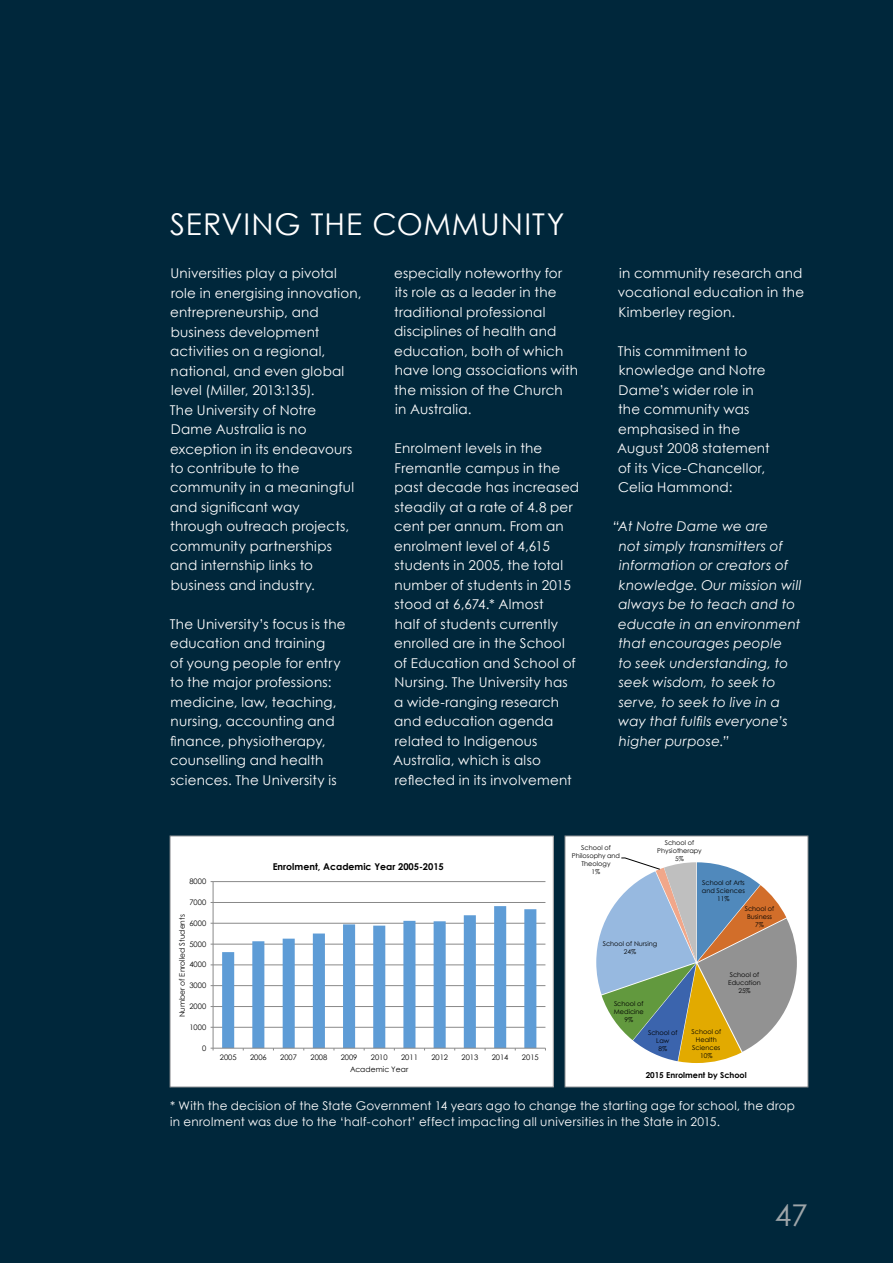
<style>
.page{position:relative;width:893px;height:1263px;background:#00273b}
.page>*{position:absolute;margin:0;border:0;box-sizing:border-box;transform-origin:0 0}
.t1{font:30px "Century Gothic";letter-spacing:.035em;color:#fff}
.t2{font:30px "Century Gothic";color:#9ea5a9}
.t3{font:13.5px/19.5px "Century Gothic";letter-spacing:.02em;color:#fff}
.t4{font:italic 13.5px/19.5px "Century Gothic";letter-spacing:.015em;color:#fff}
.t5{font:12px/16.5px "Century Gothic";letter-spacing:.02em;color:#fff}
.t6{font:700 9.45px "Century Gothic";color:#000}
.t7{font:700 8.1px "Century Gothic";color:#000}
.t8{font:7.5px "Century Gothic";color:#000}
.t9{font:6.6px/7.9px "Century Gothic";color:#000;text-align:center}
</style>
<div class="page">
<div style="left:170px;top:836px;width:383px;height:251px;background:#fff"></div>
<hr style="left:213px;top:1027px;width:332px;height:1px;background:#898989">
<hr style="left:213px;top:1006px;width:332px;height:1px;background:#898989">
<hr style="left:213px;top:985px;width:332px;height:1px;background:#898989">
<hr style="left:213px;top:965px;width:332px;height:1px;background:#898989">
<hr style="left:213px;top:944px;width:332px;height:1px;background:#898989">
<hr style="left:213px;top:923px;width:332px;height:1px;background:#898989">
<hr style="left:213px;top:902px;width:332px;height:1px;background:#898989">
<hr style="left:213px;top:881px;width:332px;height:1px;background:#898989">
<hr style="left:213px;top:881px;width:1px;height:167px;background:#898989">
<hr style="left:213px;top:1048px;width:332px;height:1px;background:#898989">
<svg style="left:222px;top:906px;width:314px;height:144px"></svg>
<div style="left:170px;top:836px;width:384px;height:251px;border:1px solid #939598"></div>
<div style="left:565px;top:836px;width:243px;height:249px;background:#fff"></div>
<svg style="left:596px;top:857px;width:201px;height:206px"></svg>
<div style="left:565px;top:836px;width:243px;height:251px;border:1px solid #939598"></div>
<h1 class="t1" style="left:170px;top:203px;width:368px">serving th e community</h1>
<p class="t3" style="left:170px;top:263px;width:193px">Universities play a pivotal role in energising innovation, entrepreneurship, and business development activities on a regional, national, and even global level (Miller, 2013:135).<br>The University of N otre<br>Dame Australia is no exception in its endeavours to contribute to the community in a meaningful and significant way<br>through outreach projects, community partnerships and internship links to business and industry.</p>
<p class="t3" style="left:170px;top:614px;width:177px">The University’s focus is the education and training<br>of young people for entry to the major professions: medicine, law, teaching, nursing, accounting and finance, physiotherapy, counselling and health sciences. The University is</p>
<p class="t3" style="left:394px;top:263px;width:186px">especially noteworthy for its role as a leader in the traditional professional disciplines of health and education, both of which have long associations with the mission of the Church<br>in Australia.</p>
<p class="t3" style="left:393px;top:438px;width:188px">Enrolment levels in the<br>Fremantle campus in the past decade has increased steadily at a rate of 4.8 per cent per annum. From an enrolment level of 4,615 students in 2005, the total number of students in 2015 stood at 6,674.* Almost<br>half of students currently enrolled are in the School of Education and School of<br>N ursing. The University has<br>a wide-ranging research and education agenda related to Indigenous<br>Australia, which is also reflected in its involvement</p>
<p class="t3" style="left:618px;top:263px;width:188px">in community research and vocational education in the<br>Kimberley region.</p>
<p class="t3" style="left:617px;top:341px;width:154px">This commitment to knowledge and N otre<br>Dame’s wider role in the community was emphasised in the<br>August 2008 statement of its Vice-Chancellor,<br>Celia Hammond:</p>
<p class="t4" style="left:618px;top:516px;width:185px;text-indent:-5px">“At Notre Dame we are<br>not simply transmitters of information or creators of knowledge. Our mission will always be to teach and to educate in an environment that encourages people<br>to seek understanding, to seek wisdom, to seek to serve, to seek to live in a way that fulfils everyone’s higher purpose.”</p>
<p class="t8" style="left:189px;top:876px;width:18px">8000</p>
<p class="t8" style="left:189px;top:897px;width:18px">7000</p>
<p class="t8" style="left:177px;top:1017px;width:105px;rotate:-90deg">Number of Enrolled Students</p>
<p class="t8" style="left:189px;top:918px;width:18px">6000</p>
<p class="t8" style="left:189px;top:939px;width:18px">5000</p>
<p class="t8" style="left:189px;top:959px;width:18px">4000</p>
<p class="t8" style="left:189px;top:980px;width:18px">3000</p>
<p class="t8" style="left:189px;top:1001px;width:18px">2000</p>
<p class="t8" style="left:189px;top:1022px;width:18px">1000</p>
<p class="t8" style="left:202px;top:1043px;width:6px">0</p>
<p class="t6" style="left:273px;top:859px;width:173px">Enrolment, Academic Year 2005-2015</p>
<p class="t8" style="left:220px;top:1052px;width:18px">2005</p>
<p class="t8" style="left:250px;top:1052px;width:18px">2006</p>
<p class="t8" style="left:280px;top:1052px;width:18px">2007</p>
<p class="t8" style="left:310px;top:1052px;width:18px">2008</p>
<p class="t8" style="left:341px;top:1052px;width:18px">2009</p>
<p class="t8" style="left:371px;top:1052px;width:18px">2010</p>
<p class="t8" style="left:401px;top:1052px;width:18px">2011</p>
<p class="t8" style="left:431px;top:1052px;width:18px">2012</p>
<p class="t8" style="left:462px;top:1052px;width:18px">2013</p>
<p class="t8" style="left:492px;top:1052px;width:18px">2014</p>
<p class="t8" style="left:522px;top:1052px;width:18px">2015</p>
<p class="t8" style="left:350px;top:1064px;width:60px">Academic Year</p>
<p class="t9" style="left:572px;top:843px;width:50px">School of<br>Philosophy and<br>Theology<br>1%</p>
<p class="t9" style="left:657px;top:839px;width:46px">School of<br>Physiotherapy<br>5%</p>
<p class="t9" style="left:702px;top:878px;width:44px">School of Arts and Sciences<br>11%</p>
<p class="t9" style="left:603px;top:940px;width:56px">School of Nursing<br>24%</p>
<p class="t9" style="left:614px;top:999px;width:32px">School of<br>Medicine<br>9%</p>
<p class="t9" style="left:648px;top:1028px;width:31px">School of<br>Law<br>8%</p>
<p class="t9" style="left:745px;top:904px;width:31px">School of<br>Business<br>7%</p>
<p class="t9" style="left:728px;top:971px;width:34px">School of<br>Education<br>25%</p>
<p class="t9" style="left:692px;top:1027px;width:31px">School of<br>Health<br>Sciences<br>10%</p>
<p class="t7" style="left:646px;top:1069px;width:103px">2015 Enrolment by School</p>
<p class="t5" style="left:170px;top:1097px;width:626px">* With the decision of the State Government 14 years ago to change the starting age for school, the drop in enrolment was due to the ‘half-cohort’ effect impacting all universities in the State in 2015.</p>
<h1 class="t2" style="left:775px;top:1194px;width:35px">47</h1>
</div>
